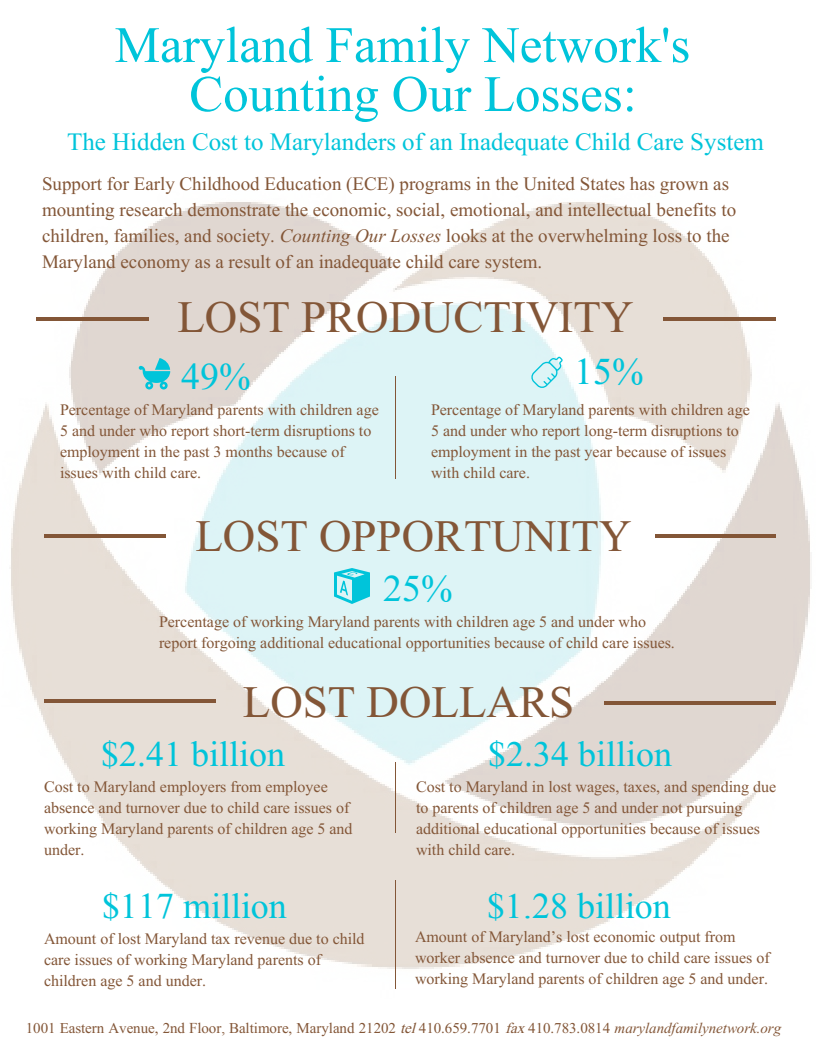
<style>
.page{position:relative;width:816px;height:1056px;background:#fff}
.page>*{position:absolute;margin:0;border:0;box-sizing:border-box;transform-origin:0 0}
.t1{font:51px "Times New Roman";letter-spacing:.005em;color:#00c4da}
.t2{font:45px "Times New Roman";letter-spacing:.005em;color:#835637}
.t3{font:38px "Times New Roman";color:#00c4da}
.t4{font:36px "Times New Roman";color:#00c4da}
.t5{font:25px "Times New Roman";letter-spacing:.005em;color:#00c4da}
.t6{font:19px/26px "Times New Roman";letter-spacing:.005em;color:#835637}
.t7{font:16px/21px "Times New Roman";letter-spacing:.005em;color:#835637}
.t8{font:15px "Times New Roman";color:#835637}
.s1{font-style:italic}
</style>
<div class="page">
<img style="left:10px;top:202px;width:802px;height:767px">
<hr style="left:663px;top:317px;width:113px;height:4px;background:#835637">
<hr style="left:604px;top:701px;width:172px;height:4px;background:#835637">
<hr style="left:395px;top:376px;width:1px;height:103px;background:#835637">
<hr style="left:395px;top:762px;width:1px;height:71px;background:#835637">
<hr style="left:395px;top:880px;width:1px;height:109px;background:#835637">
<svg style="left:531px;top:357px;width:32px;height:32px"></svg>
<svg style="left:334px;top:568px;width:36px;height:36px"></svg>
<svg style="left:139px;top:358px;width:31px;height:32px"></svg>
<hr style="left:44px;top:534px;width:122px;height:4px;background:#835637">
<hr style="left:655px;top:534px;width:121px;height:4px;background:#835637">
<hr style="left:44px;top:699px;width:172px;height:4px;background:#835637">
<hr style="left:36px;top:317px;width:113px;height:4px;background:#835637">
<h1 class="t1" style="left:115px;top:17px;width:577px">Maryland Family Network's</h1>
<h1 class="t1" style="left:189px;top:66px;width:449px">Counting Our Losses:</h1>
<h3 class="t5" style="left:67px;top:128px;width:698px">The Hidden Cost to Marylanders of an Inadequate Child Care System</h3>
<p class="t6" style="left:42px;top:171px;width:696px">Support for Early Childhood Education (ECE) programs in the United States has grown as mounting research demonstrate the economic, social, emotional, and intellectual benefits to children, families, and society. <span class="s1">Counting Our Losses</span> looks at the overwhelming loss to the Maryland economy as a result of an inadequate child care system.</p>
<h2 class="t2" style="left:177px;top:292px;width:457px">LOST PRODUCTIVITY</h2>
<h3 class="t3" style="left:181px;top:355px;width:71px">49%</h3>
<p class="t7" style="left:60px;top:399px;width:320px">Percentage of Maryland parents with children age 5 and under who report short-term disruptions to employment in the past 3 months because of issues with child care.</p>
<h3 class="t3" style="left:574px;top:350px;width:71px">15%</h3>
<p class="t7" style="left:431px;top:399px;width:320px">Percentage of Maryland parents with children age 5 and under who report long-term disruptions to employment in the past year because of issues with child care.</p>
<h2 class="t2" style="left:195px;top:511px;width:437px">LOST OPPORTUNITY</h2>
<h3 class="t3" style="left:383px;top:567px;width:71px">25%</h3>
<p class="t7" style="left:159px;top:611px;width:517px">Percentage of working Maryland parents with children age 5 and under who report forgoing additional educational opportunities because of child care issues.</p>
<h2 class="t2" style="left:243px;top:677px;width:332px">LOST DOLLARS</h2>
<h3 class="t4" style="left:101px;top:734px;width:185px">$2.41 billion</h3>
<p class="t7" style="left:44px;top:776px;width:310px">Cost to Maryland employers from employee absence and turnover due to child care issues of working Maryland parents of children age 5 and under.</p>
<h3 class="t4" style="left:102px;top:886px;width:186px">$117 million</h3>
<p class="t7" style="left:44px;top:928px;width:322px">Amount of lost Maryland tax revenue due to child care issues of working Maryland parents of children age 5 and under.</p>
<h3 class="t4" style="left:488px;top:734px;width:185px">$2.34 billion</h3>
<p class="t7" style="left:416px;top:776px;width:362px">Cost to Maryland in lost wages, taxes, and spending due to parents of children age 5 and under not pursuing additional educational opportunities because of issues with child care.</p>
<h3 class="t4" style="left:487px;top:886px;width:185px">$1.28 billion</h3>
<p class="t7" style="left:415px;top:926px;width:356px">Amount of Maryland’s lost economic output from worker absence and turnover due to child care issues of working Maryland parents of children age 5 and under.</p>
<p class="t8" style="left:26px;top:1020px;width:757px">1001 Eastern Avenue, 2nd Floor, Baltimore, Maryland 21202 <span class="s1">tel</span>410.659.7701 <span class="s1">fax</span>410.783.0814 <span class="s1">marylandfamilynetwork.org</span></p>
</div>
